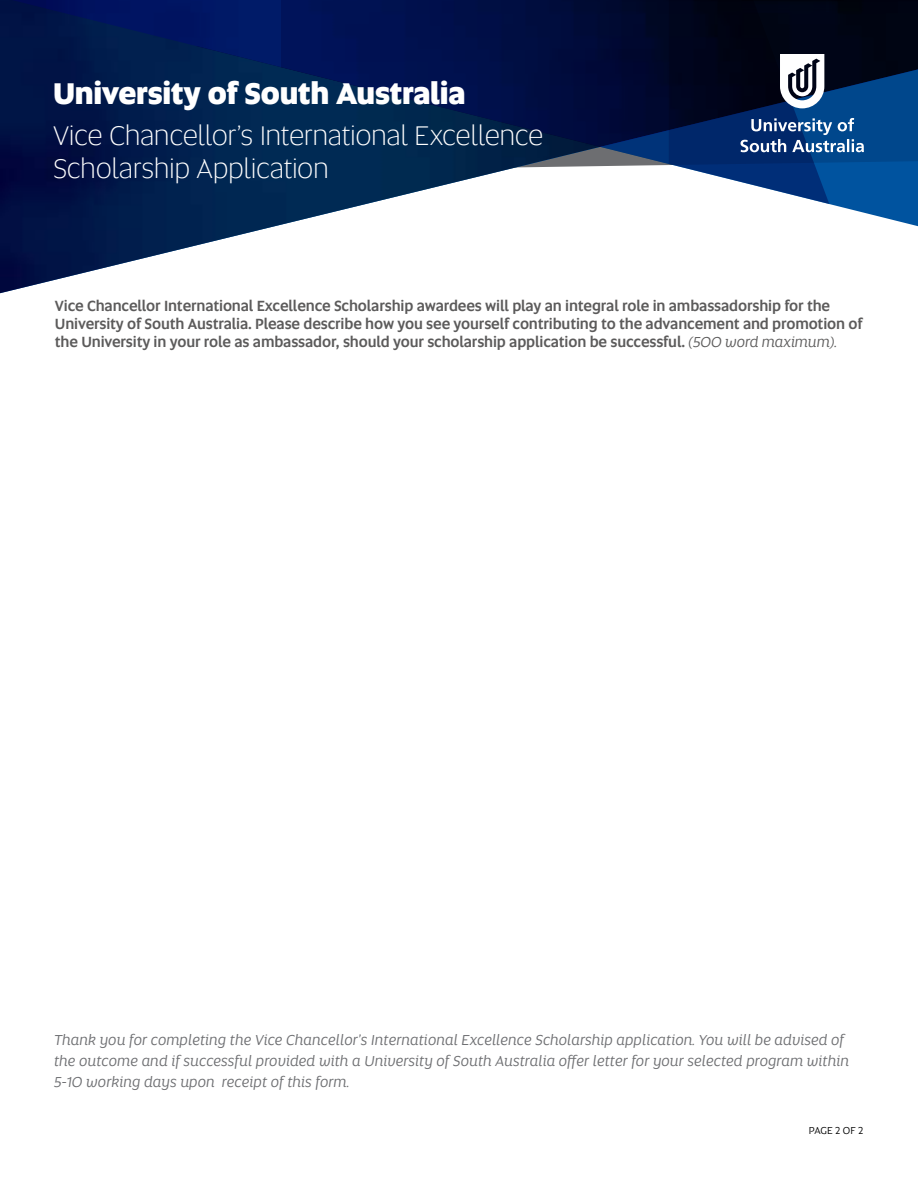
<style>
.page{position:relative;width:918px;height:1188px;background:#fff}
.page>*{position:absolute;margin:0;border:0;box-sizing:border-box;transform-origin:0 0}
.t1{font:800 30px "Altis Uni SA";letter-spacing:-.01em;color:#fff}
.t2{font:300 28.5px/32.7px "Altis Uni SA";letter-spacing:-.015em;color:#fff}
.t3{font:500 15px/18px "Altis Uni SA";letter-spacing:-.01em;color:#5c5b5b}
.t4{font:italic 15px/21px "Altis Uni SA";color:#6d6e71}
.t5{font:10.5px "Altis Uni SA";letter-spacing:-.005em;color:#000}
.s1{font-weight:400;font-style:italic}
</style>
<div class="page">
<img style="left:0;top:231px;width:255px;height:62px">
<svg style="left:0;top:0;width:281px;height:46px;background:#001659"></svg>
<svg style="left:0;top:46px;width:281px;height:185px;background:#001b4b"></svg>
<svg style="left:281px;top:0;width:388px;height:225px"></svg>
<svg style="left:669px;top:0;width:249px;height:227px"></svg>
<svg style="left:741px;top:118px;width:123px;height:34px"></svg>
<svg style="left:780px;top:54px;width:44px;height:54px"></svg>
<h1 class="t1" style="left:53px;top:71px;width:414px">University of South Australia</h1>
<h2 class="t2" style="left:53px;top:119px;width:492px">Vice Chancellor’s International Excellence<br>Scholarship Application</h2>
<p class="t3" style="left:55px;top:296px;width:809px">Vice Chancellor International Excellence Scholarship awardees will play an integral role in ambassadorship for the<br>University of South Australia. Please describe how you see yourself contributing to the advancement and promotion of the University in your role as ambassador, should your scholarship application be successful. <span class="s1">(500 word maximum).</span></p>
<p class="t4" style="left:54px;top:1029px;width:797px">Thank you for completing the Vice Chancellor’s International Excellence Scholarship application. You will be advised of the outcome and if successful provided with a University of South Australia offer letter for your selected program within<br>5-10 working days upon receipt of this form.</p>
<p class="t5" style="left:809px;top:1123px;width:56px">PAGE 2 OF 2</p>
</div>
